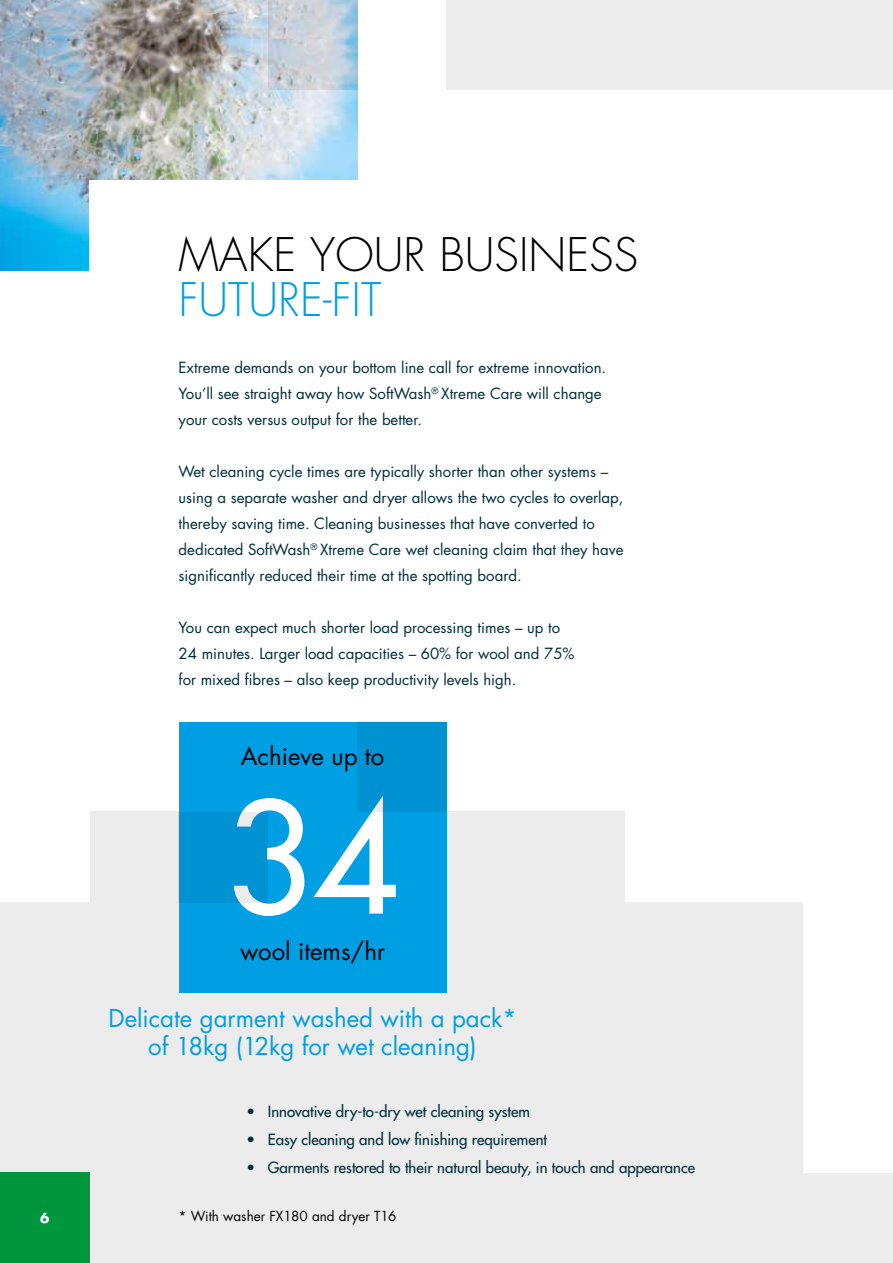
<style>
.page{position:relative;width:893px;height:1263px;background:#fff}
.page>*{position:absolute;margin:0;border:0;box-sizing:border-box;transform-origin:0 0}
.t1{font:500 150px "Futura Std";color:#fff}
.t2{font:300 45px "Futura Std";color:#000}
.t3{font:300 45px "Futura Std";color:#009ee3}
.t4{font:24px/28.5px "Futura Std";color:#009ee3;text-align:center}
.t5{font:24px "Futura Std";color:#000}
.t6{font:15px/26px "Futura Std";color:#002c38}
.t7{font:500 15px "Futura Std";color:#002c38}
.t8{font:13.5px "Futura Std";color:#000}
.t9{font:700 13.5px "Futura Std";color:#fff}
</style>
<div class="page">
<div style="left:446px;top:0;width:447px;height:271px;background:#ececec"></div>
<img style="left:0;top:0;width:357px;height:271px">
<div style="left:89px;top:180px;width:804px;height:181px;background:#fff"></div>
<div style="left:446px;top:90px;width:447px;height:181px;background:#fff"></div>
<svg style="left:268px;top:0;width:89px;height:90px;background:#c2cfda"></svg>
<div style="left:0;top:812px;width:893px;height:451px;background:#ececec"></div>
<div style="left:0;top:722px;width:89px;height:180px;background:#fff"></div>
<div style="left:804px;top:889px;width:89px;height:284px;background:#fff"></div>
<div style="left:625px;top:722px;width:268px;height:180px;background:#fff"></div>
<div style="left:0;top:1173px;width:89px;height:90px;background:#00963e"></div>
<div style="left:179px;top:722px;width:267px;height:270px;background:#009ee3"></div>
<div style="left:357px;top:722px;width:89px;height:90px;background:#0092d2"></div>
<div style="left:179px;top:812px;width:89px;height:90px;background:#0092d2"></div>
<p class="t9" style="left:40px;top:1209px;width:11px">6</p>
<h2 class="t2" style="left:179px;top:227px;width:461px">MAKE YOUR BUSINESS</h2>
<h2 class="t3" style="left:179px;top:272px;width:204px">FUTURE-FIT</h2>
<p class="t6" style="left:179px;top:355px;width:429px">Extreme demands on your bottom line call for extreme innovation.<br>You’ll see straight away how SoftWash<sup>®</sup> Xtreme Care will change your costs versus output for the better.</p>
<p class="t6" style="left:179px;top:459px;width:446px">Wet cleaning cycle times are typically shorter than other systems – using a separate washer and dryer allows the two cycles to overlap, thereby saving time. Cleaning businesses that have converted to dedicated SoftWash<sup>®</sup> Xtreme Care wet cleaning claim that they have significantly reduced their time at the spotting board.</p>
<p class="t6" style="left:179px;top:614px;width:397px">You can expect much shorter load processing times – up to<br>24 minutes. Larger load capacities – 60% for wool and 75% for mixed fibres – also keep productivity levels high.</p>
<h3 class="t5" style="left:241px;top:741px;width:145px">Achieve up to</h3>
<h1 class="t1" style="left:226px;top:764px;width:175px">34</h1>
<h3 class="t5" style="left:240px;top:936px;width:146px">wool items/hr</h3>
<h3 class="t4" style="left:108px;top:1004px;width:410px">Delicate garment washed with a pack* of 18kg (12kg for wet cleaning)</h3>
<p class="t7" style="left:247px;top:1102px;width:285px">• Innovative dry-to-dry wet cleaning system</p>
<p class="t7" style="left:247px;top:1130px;width:302px">• Easy cleaning and low finishing requirement</p>
<p class="t7" style="left:247px;top:1158px;width:450px">• Garments restored to their natural beauty, in touch and appearance</p>
<p class="t8" style="left:179px;top:1207px;width:219px">* With washer FX180 and dryer T16</p>
</div>
